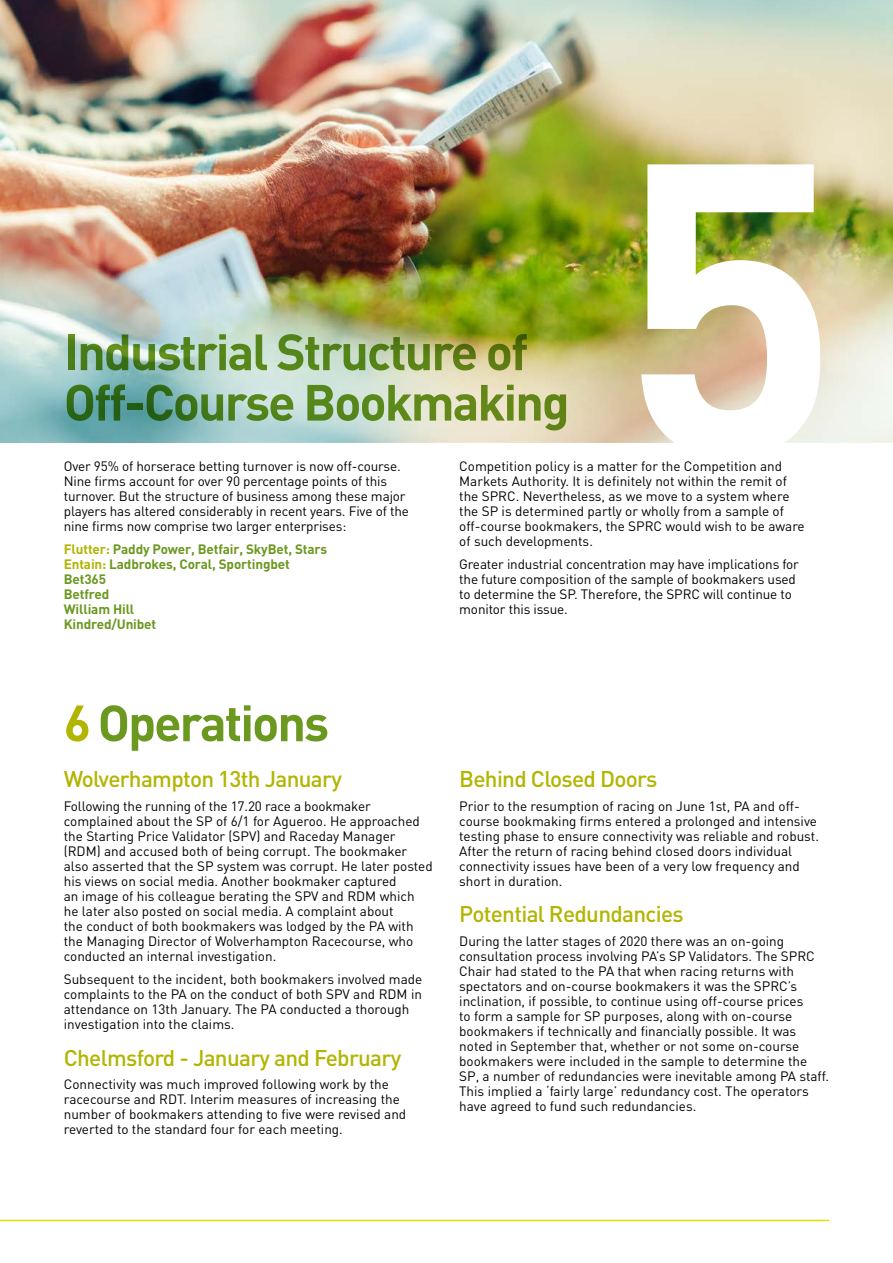
<style>
.page{position:relative;width:893px;height:1263px;background:#fff}
.page>*{position:absolute;margin:0;border:0;box-sizing:border-box;transform-origin:0 0}
.t1{font:700 409.35px "DIN";color:#fff}
.t2{font:700 50.1px/50.4px "DIN";letter-spacing:-.04em;color:#6b981f}
.t3{font:500 22.5px "DIN";letter-spacing:-.03em;color:#b2b500}
.t4{font:13.5px/15px "DIN";color:#000}
.t5{font:700 13.5px/15px "DIN";letter-spacing:-.01em;color:#6b981f}
.s1{color:#b2b500}
</style>
<div class="page">
<img style="left:0;top:0;width:892px;height:442px">
<hr style="left:892px;top:0;width:1px;height:1263px;background:#30453b">
<hr style="left:0;top:1220px;width:829px;height:1px;background:#e0dd00">
<h2 class="t2" style="left:64px;top:325px;width:507px">Industrial Structure of<br>Off-Course Bookmaking</h2>
<h1 class="t1" style="left:618px;top:40px;width:224px">5</h1>
<p class="t4" style="left:64px;top:458px;width:347px">Over 95% of horserace betting turnover is now off-course.<br>Nine firms account for over 90 percentage points of this turnover. But the structure of business among these major players has altered considerably in recent years. Five of the nine firms now comprise two larger enterprises:</p>
<p class="t5" style="left:64px;top:541px;width:265px"><span class="s1">Flutter:</span> Paddy Power, Betfair, SkyBet, Stars<br><span class="s1">Entain:</span> Ladbrokes, Coral, Sportingbet<br>Bet365<br>Betfred<br>William Hill<br>Kindred/Unibet</p>
<p class="t4" style="left:459px;top:458px;width:347px">Competition policy is a matter for the Competition and Markets Authority. It is definitely not within the remit of the SPRC. Nevertheless, as we move to a system where the SP is determined partly or wholly from a sample of off-course bookmakers, the SPRC would wish to be aware of such developments.</p>
<p class="t4" style="left:459px;top:557px;width:341px">Greater industrial concentration may have implications for the future composition of the sample of bookmakers used to determine the SP. Therefore, the SPRC will continue to monitor this issue.</p>
<h2 class="t2" style="left:64px;top:696px;width:267px"><span class="s1">6</span> Operations</h2>
<h3 class="t3" style="left:64px;top:765px;width:280px">Wolverhampton 13th January</h3>
<p class="t4" style="left:64px;top:798px;width:370px">Following the running of the 17.20 race a bookmaker complained about the SP of 6/1 for Agueroo. He approached the Starting Price Validator (SPV) and Raceday Manager (RDM) and accused both of being corrupt. The bookmaker also asserted that the SP system was corrupt. He later posted his views on social media. Another bookmaker captured<br>an image of his colleague berating the SPV and RDM which<br>he later also posted on social media. A complaint about<br>the conduct of both bookmakers was lodged by the PA with the Managing Director of Wolverhampton Racecourse, who conducted an internal investigation.</p>
<p class="t4" style="left:64px;top:971px;width:360px">Subsequent to the incident, both bookmakers involved made complaints to the PA on the conduct of both SPV and RDM in attendance on 13th January. The PA conducted a thorough investigation into the claims.</p>
<h3 class="t3" style="left:64px;top:1043px;width:339px">Chelmsford - January and February</h3>
<p class="t4" style="left:64px;top:1076px;width:344px">Connectivity was much improved following work by the racecourse and RDT. Interim measures of increasing the number of bookmakers attending to five were revised and reverted to the standard four for each meeting.</p>
<h3 class="t3" style="left:459px;top:765px;width:200px">Behind Closed Doors</h3>
<p class="t4" style="left:459px;top:798px;width:361px">Prior to the resumption of racing on June 1st, PA and off&shy;course bookmaking firms entered a prolonged and intensive testing phase to ensure connectivity was reliable and robust.<br>After the return of racing behind closed doors individual connectivity issues have been of a very low frequency and short in duration.</p>
<h3 class="t3" style="left:459px;top:899px;width:226px">Potential Redundancies</h3>
<p class="t4" style="left:459px;top:933px;width:371px">During the latter stages of 2020 there was an on-going consultation process involving PA’s SP Validators. The SPRC Chair had stated to the PA that when racing returns with spectators and on-course bookmakers it was the SPRC’s inclination, if possible, to continue using off-course prices<br>to form a sample for SP purposes, along with on-course bookmakers if technically and financially possible. It was noted in September that, whether or not some on-course bookmakers were included in the sample to determine the SP, a number of redundancies were inevitable among PA staff.<br>This implied a ‘fairly large’ redundancy cost. The operators have agreed to fund such redundancies.</p>
</div>
